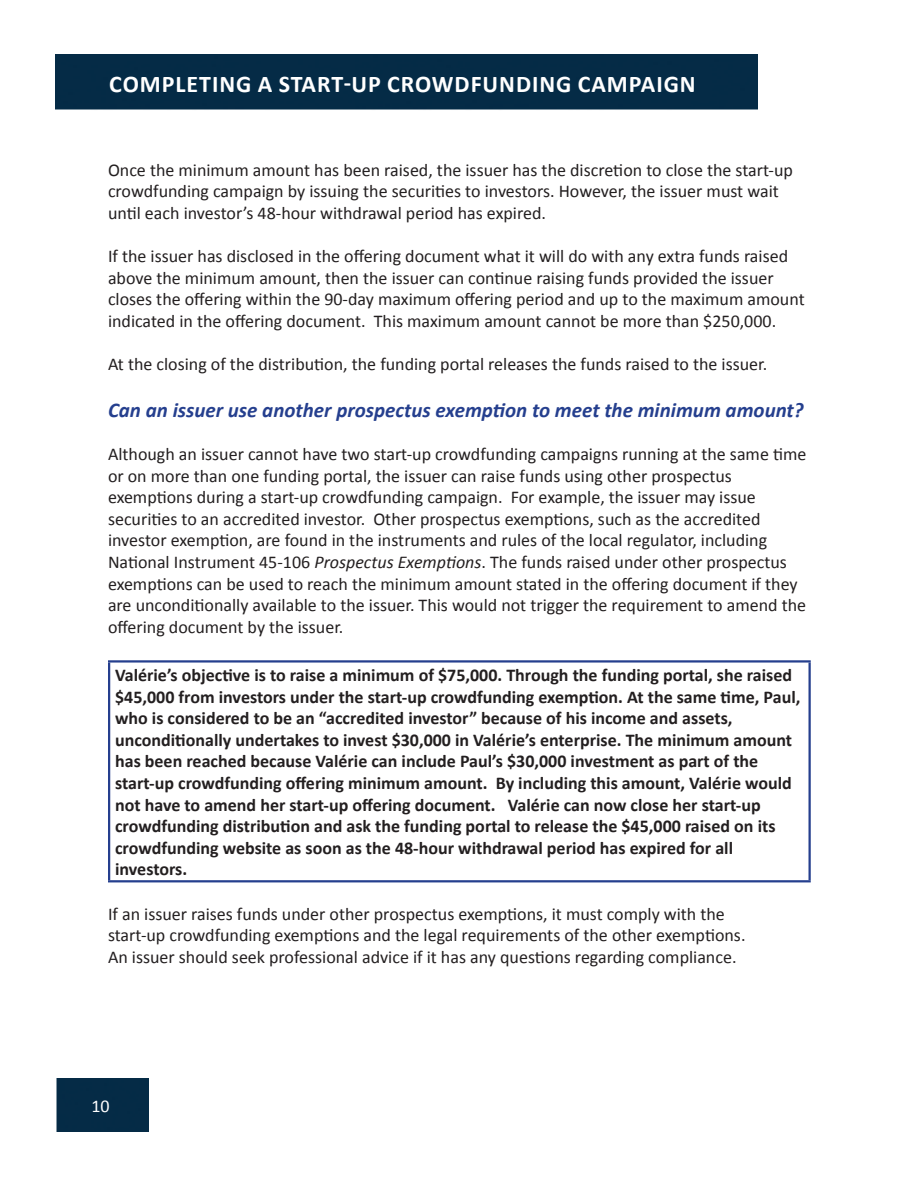
<style>
.page{position:relative;width:918px;height:1188px;background:#fff}
.page>*{position:absolute;margin:0;border:0;box-sizing:border-box;transform-origin:0 0}
.t1{font:700 24px "Calibri";letter-spacing:.04em;color:#fff}
.t2{font:italic 700 21px "Calibri";color:#253f8e}
.t3{font:18px/21.6px "Calibri";color:#231f20}
.t4{font:700 18px/21.6px "Calibri";color:#231f20}
.t5{font:18px "Calibri";color:#fff}
.s1{font-style:italic}
</style>
<div class="page">
<div style="left:56px;top:1079px;width:92px;height:52px;background:#052b46"></div>
<hr style="left:108px;top:660px;width:703px;height:3px;background:#253f8e">
<hr style="left:108px;top:663px;width:2px;height:217px;background:#253f8e">
<hr style="left:808px;top:663px;width:3px;height:217px;background:#253f8e">
<hr style="left:108px;top:880px;width:703px;height:2px;background:#253f8e">
<div style="left:55px;top:54px;width:703px;height:56px;background:#052b46"></div>
<p class="t1" style="left:109px;top:68px;width:588px">COMPLETING A START-UP CROWDFUNDING CAMPAIGN</p>
<p class="t3" style="left:108px;top:159px;width:687px">Once the minimum amount has been raised, the issuer has the discretion to close the start-up crowdfunding campaign by issuing the securities to investors. However, the issuer must wait until each investor’s 48-hour withdrawal period has expired.</p>
<p class="t3" style="left:108px;top:245px;width:698px">If the issuer has disclosed in the offering document what it will do with any extra funds raised above the minimum amount, then the issuer can continue raising funds provided the issuer closes the offering within the 90-day maximum offering period and up to the maximum amount indicated in the offering document. This maximum amount cannot be more than $250,000.</p>
<p class="t3" style="left:108px;top:353px;width:661px">At the closing of the distribution, the funding portal releases the funds raised to the issuer.</p>
<p class="t2" style="left:108px;top:396px;width:697px">Can an issuer use another prospectus exemption to meet the minimum amount?</p>
<p class="t3" style="left:108px;top:443px;width:700px">Although an issuer cannot have two start-up crowdfunding campaigns running at the same time or on more than one funding portal, the issuer can raise funds using other prospectus exemptions during a start-up crowdfunding campaign. For example, the issuer may issue securities to an accredited investor. Other prospectus exemptions, such as the accredited investor exemption, are found in the instruments and rules of the local regulator, including National Instrument 45-106 <span class="s1">Prospectus Exemptions</span>. The funds raised under other prospectus exemptions can be used to reach the minimum amount stated in the offering document if they are unconditionally available to the issuer. This would not trigger the requirement to amend the offering document by the issuer.</p>
<p class="t4" style="left:115px;top:664px;width:687px">Valérie’s objective is to raise a minimum of $75,000. Through the funding portal, she raised $45,000 from investors under the start-up crowdfunding exemption. At the same time, Paul, who is considered to be an “accredited investor” because of his income and assets, unconditionally undertakes to invest $30,000 in Valérie’s enterprise. The minimum amount has been reached because Valérie can include Paul’s $30,000 investment as part of the start-up crowdfunding offering minimum amount. By including this amount, Valérie would not have to amend her start-up offering document. Valérie can now close her start-up crowdfunding distribution and ask the funding portal to release the $45,000 raised on its crowdfunding website as soon as the 48-hour withdrawal period has expired for all investors.</p>
<p class="t3" style="left:108px;top:903px;width:639px">If an issuer raises funds under other prospectus exemptions, it must comply with the start-up crowdfunding exemptions and the legal requirements of the other exemptions.<br>An issuer should seek professional advice if it has any questions regarding compliance.</p>
<p class="t5" style="left:91px;top:1094px;width:20px">10</p>
</div>
